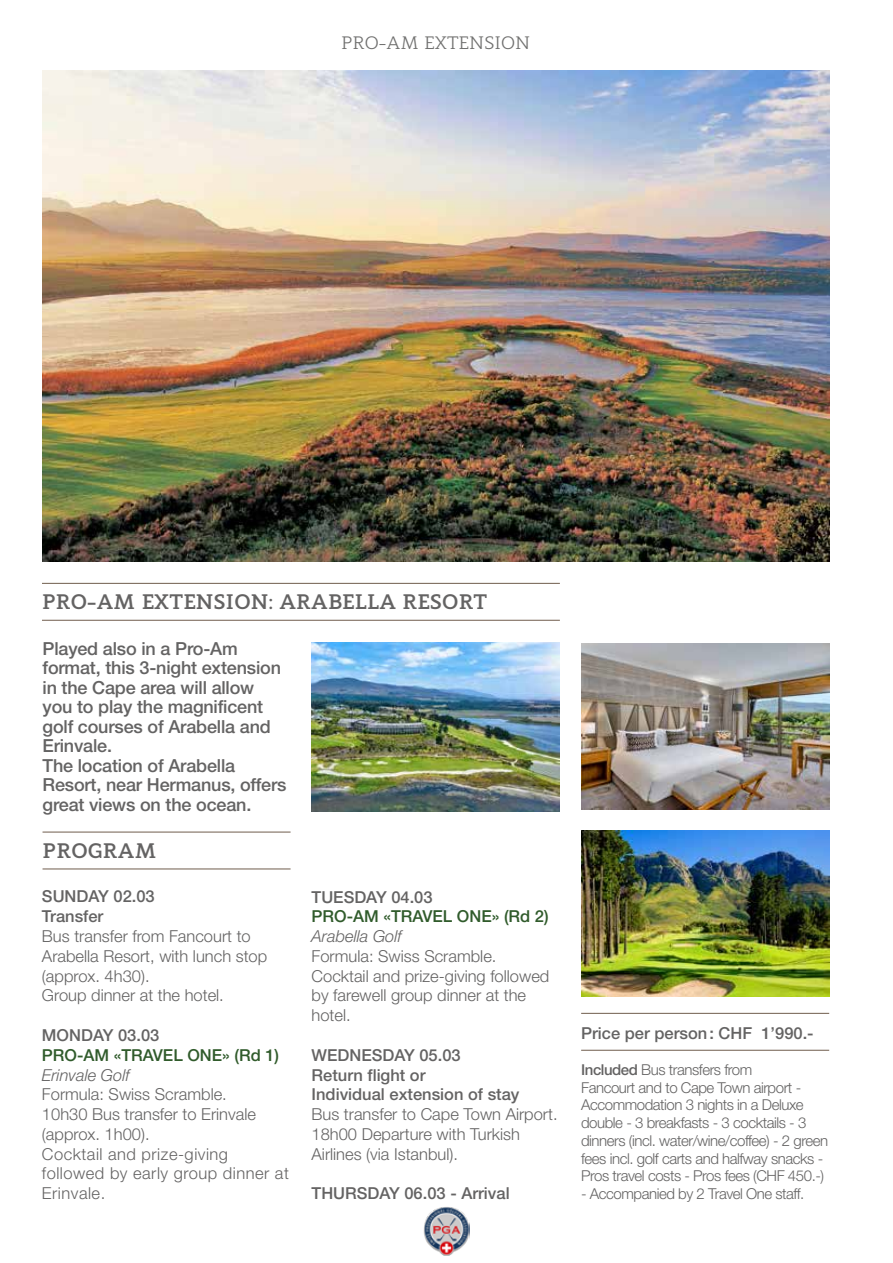
<style>
.page{position:relative;width:893px;height:1263px;background:#fff}
.page>*{position:absolute;margin:0;border:0;box-sizing:border-box;transform-origin:0 0}
.t1{font:700 21px "Modum";letter-spacing:.01em;color:#646363}
.t2{font:500 18px/19.5px "Helvetica Neue LT Std";letter-spacing:-.01em;color:#646363}
.t3{font:18px "Modum";color:#70706f}
.t4{font:300 16.5px/19.8px "Helvetica Neue LT Std";color:#646363}
.t5{font:500 16.5px/19.8px "Helvetica Neue LT Std";color:#646363}
.t6{font:500 16.5px "Helvetica Neue LT Std";color:#305b2b}
.t7{font:italic 300 16.5px "Helvetica Neue LT Std";color:#646363}
.t8{font:300 15px/17.7px "Helvetica Neue LT Std";letter-spacing:-.03em;color:#646363}
.s1{font-weight:500}
</style>
<div class="page">
<img style="left:43px;top:71px;width:786px;height:490px">
<img style="left:581px;top:644px;width:248px;height:165px">
<hr style="left:42px;top:583px;width:518px;height:1px;background:#705d4d">
<hr style="left:42px;top:620px;width:518px;height:1px;background:#705d4d">
<img style="left:424px;top:1207px;width:45px;height:48px">
<img style="left:581px;top:831px;width:248px;height:165px">
<img style="left:312px;top:642px;width:248px;height:169px">
<hr style="left:43px;top:832px;width:248px;height:1px;background:#705d4d">
<hr style="left:43px;top:868px;width:248px;height:1px;background:#705d4d">
<hr style="left:581px;top:1013px;width:248px;height:1px;background:#705d4d">
<hr style="left:581px;top:1050px;width:248px;height:1px;background:#705d4d">
<p class="t3" style="left:341px;top:29px;width:191px">PRO-AM EXTENSION</p>
<p class="t1" style="left:42px;top:585px;width:447px">PRO-AM EXTENSION: ARABELLA RESORT</p>
<p class="t2" style="left:43px;top:639px;width:246px">Played also in a Pro-Am format, this 3-night extension in the Cape area will allow you to play the magnificent golf courses of Arabella and<br>Erinvale.<br>The location of Arabella<br>Resort, near Hermanus, offers great views on the ocean.</p>
<p class="t1" style="left:43px;top:834px;width:115px">PROGRAM</p>
<p class="t5" style="left:42px;top:886px;width:114px">SUNDAY 02.03<br>Transfer</p>
<p class="t4" style="left:42px;top:926px;width:227px">Bus transfer from Fancourt to<br>Arabella Resort, with lunch stop (approx. 4h30).<br>Group dinner at the hotel.</p>
<p class="t5" style="left:42px;top:1025px;width:119px">MONDAY 03.03</p>
<p class="t6" style="left:42px;top:1045px;width:239px">PRO-AM «TRAVEL ONE» (Rd 1)</p>
<p class="t7" style="left:42px;top:1065px;width:89px">Erinvale Golf</p>
<p class="t4" style="left:42px;top:1084px;width:248px">Formula: Swiss Scramble.<br>10h30 Bus transfer to Erinvale (approx. 1h00).<br>Cocktail and prize-giving followed by early group dinner at<br>Erinvale.</p>
<p class="t5" style="left:312px;top:886px;width:123px">TUESDAY 04.03</p>
<p class="t6" style="left:312px;top:906px;width:239px">PRO-AM «TRAVEL ONE» (Rd 2)</p>
<p class="t7" style="left:312px;top:926px;width:92px">Arabella Golf</p>
<p class="t4" style="left:312px;top:946px;width:239px">Formula: Swiss Scramble.<br>Cocktail and prize-giving followed by farewell group dinner at the hotel.</p>
<p class="t5" style="left:312px;top:1045px;width:209px">WEDNESDAY 05.03<br>Return flight or<br>Individual extension of stay</p>
<p class="t4" style="left:312px;top:1104px;width:248px">Bus transfer to Cape Town Airport.<br>18h00 Departure with Turkish<br>Airlines (via Istanbul).</p>
<p class="t5" style="left:312px;top:1183px;width:200px">THURSDAY 06.03 - Arrival</p>
<p class="t5" style="left:581px;top:1023px;width:234px">Price per person: CHF 1’990.-</p>
<p class="t8" style="left:581px;top:1060px;width:249px"><span class="s1">Included</span> Bus transfers from<br>Fancourt and to Cape Town airport - Accommodation 3 nights in a Deluxe double - 3 breakfasts - 3 cocktails - 3 dinners (incl. water/wine/coffee) - 2 green fees incl. golf carts and halfway snacks - Pros travel costs - Pros fees (CHF 450.-)</p>
<p class="t8" style="left:581px;top:1185px;width:225px">- Accompanied by 2 Travel One staff.</p>
</div>
